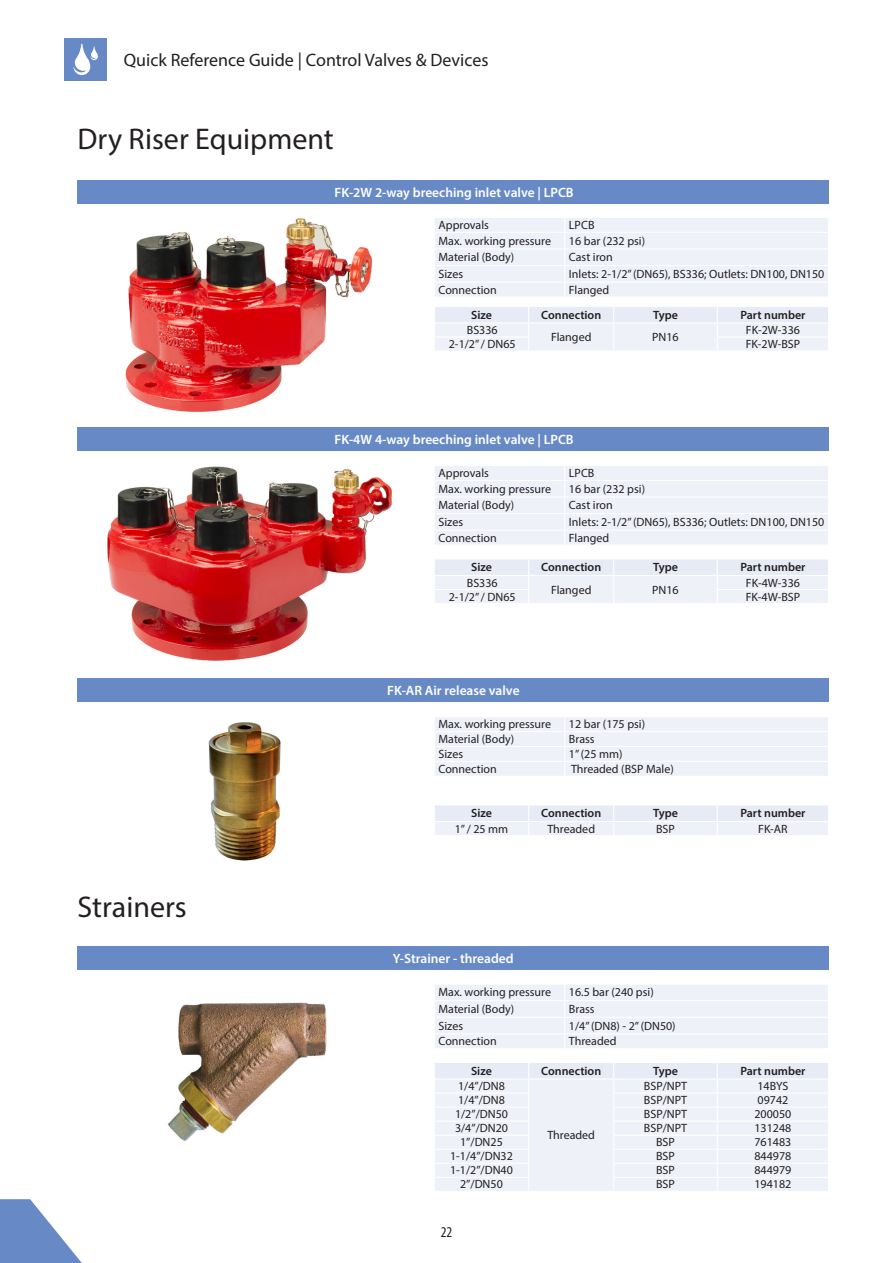
<style>
.page{position:relative;width:893px;height:1263px;background:#fff}
.page>*{position:absolute;margin:0;border:0;box-sizing:border-box;transform-origin:0 0}
.t1{font:30px "Myriad Pro";color:#231f20}
.t2{font:18px "Myriad Pro";color:#231f20}
.t3{font:condensed 15px "Myriad Pro";color:#231f20}
.t4{font:600 13.5px "Myriad Pro";color:#fff}
.t5{font:12px "Myriad Pro";color:#231f20}
.t6{font:600 12px "Myriad Pro";color:#231f20}
</style>
<div class="page">
<svg style="left:0;top:1199px;width:82px;height:64px"></svg>
<div style="left:64px;top:38px;width:42px;height:43px;background:#678ac6"></div>
<svg style="left:73px;top:44px;width:25px;height:31px"></svg>
<img style="left:208px;top:722px;width:73px;height:139px">
<img style="left:167px;top:1002px;width:160px;height:139px">
<img style="left:125px;top:218px;width:248px;height:194px">
<img style="left:107px;top:466px;width:285px;height:195px">
<div style="left:435px;top:218px;width:393px;height:78px;background:#eef1f8"></div>
<hr style="left:434px;top:265px;width:131px;height:1px;background:#fff">
<hr style="left:565px;top:265px;width:264px;height:1px;background:#fff">
<div style="left:435px;top:307px;width:393px;height:43px;background:#eef1f8"></div>
<div style="left:435px;top:466px;width:393px;height:78px;background:#eef1f8"></div>
<hr style="left:434px;top:513px;width:131px;height:1px;background:#fff">
<hr style="left:565px;top:513px;width:264px;height:1px;background:#fff">
<div style="left:435px;top:559px;width:393px;height:44px;background:#eef1f8"></div>
<div style="left:435px;top:805px;width:393px;height:30px;background:#eef1f8"></div>
<hr style="left:614px;top:821px;width:103px;height:1px;background:#fff">
<div style="left:435px;top:717px;width:393px;height:59px;background:#eef1f8"></div>
<hr style="left:434px;top:746px;width:131px;height:1px;background:#fff">
<hr style="left:565px;top:746px;width:264px;height:1px;background:#fff">
<div style="left:435px;top:1063px;width:393px;height:128px;background:#eef1f8"></div>
<hr style="left:613px;top:1177px;width:104px;height:1px;background:#fff">
<div style="left:435px;top:985px;width:393px;height:63px;background:#eef1f8"></div>
<hr style="left:434px;top:1017px;width:131px;height:1px;background:#fff">
<hr style="left:565px;top:1017px;width:264px;height:1px;background:#fff">
<div style="left:78px;top:180px;width:751px;height:24px;background:#678ac6"></div>
<div style="left:78px;top:428px;width:751px;height:23px;background:#678ac6"></div>
<div style="left:78px;top:678px;width:751px;height:23px;background:#678ac6"></div>
<div style="left:78px;top:946px;width:751px;height:23px;background:#678ac6"></div>
<h2 class="t2" style="left:124px;top:49px;width:366px">Quick Reference Guide | Control Valves &amp; Devices</h2>
<p class="t1" style="left:78px;top:120px;width:258px">Dry Riser Equipment</p>
<p class="t4" style="left:335px;top:184px;width:241px">FK-2W 2-way breeching inlet valve | LPCB</p>
<p class="t5" style="left:439px;top:217px;width:52px">Approvals</p>
<p class="t5" style="left:569px;top:217px;width:27px">LPCB</p>
<p class="t5" style="left:439px;top:233px;width:114px">Max. working pressure</p>
<p class="t5" style="left:569px;top:233px;width:78px">16 bar (232 psi)</p>
<p class="t5" style="left:439px;top:250px;width:77px">Material (Body)</p>
<p class="t5" style="left:569px;top:250px;width:45px">Cast iron</p>
<p class="t5" style="left:439px;top:266px;width:26px">Sizes</p>
<p class="t5" style="left:569px;top:266px;width:257px">Inlets: 2-1/2” (DN65), BS336; Outlets: DN100, DN150</p>
<p class="t5" style="left:439px;top:282px;width:60px">Connection</p>
<p class="t5" style="left:569px;top:282px;width:42px">Flanged</p>
<p class="t6" style="left:471px;top:307px;width:22px">Size</p>
<p class="t6" style="left:541px;top:307px;width:62px">Connection</p>
<p class="t6" style="left:653px;top:307px;width:26px">Type</p>
<p class="t6" style="left:740px;top:307px;width:67px">Part number</p>
<p class="t5" style="left:467px;top:323px;width:32px">BS336</p>
<p class="t5" style="left:551px;top:330px;width:42px">Flanged</p>
<p class="t5" style="left:652px;top:330px;width:28px">PN16</p>
<p class="t5" style="left:746px;top:323px;width:56px">FK-2W-336</p>
<p class="t5" style="left:449px;top:337px;width:68px">2-1/2” / DN65</p>
<p class="t5" style="left:746px;top:337px;width:56px">FK-2W-BSP</p>
<p class="t4" style="left:335px;top:431px;width:241px">FK-4W 4-way breeching inlet valve | LPCB</p>
<p class="t5" style="left:439px;top:466px;width:52px">Approvals</p>
<p class="t5" style="left:569px;top:466px;width:27px">LPCB</p>
<p class="t5" style="left:439px;top:481px;width:114px">Max. working pressure</p>
<p class="t5" style="left:569px;top:481px;width:78px">16 bar (232 psi)</p>
<p class="t5" style="left:439px;top:498px;width:77px">Material (Body)</p>
<p class="t5" style="left:569px;top:498px;width:45px">Cast iron</p>
<p class="t5" style="left:439px;top:514px;width:26px">Sizes</p>
<p class="t5" style="left:569px;top:514px;width:257px">Inlets: 2-1/2” (DN65), BS336; Outlets: DN100, DN150</p>
<p class="t5" style="left:439px;top:530px;width:60px">Connection</p>
<p class="t5" style="left:569px;top:530px;width:42px">Flanged</p>
<p class="t6" style="left:471px;top:560px;width:22px">Size</p>
<p class="t6" style="left:541px;top:560px;width:62px">Connection</p>
<p class="t6" style="left:653px;top:560px;width:26px">Type</p>
<p class="t6" style="left:740px;top:560px;width:67px">Part number</p>
<p class="t5" style="left:467px;top:575px;width:32px">BS336</p>
<p class="t5" style="left:551px;top:582px;width:42px">Flanged</p>
<p class="t5" style="left:652px;top:582px;width:28px">PN16</p>
<p class="t5" style="left:746px;top:575px;width:56px">FK-4W-336</p>
<p class="t5" style="left:449px;top:589px;width:68px">2-1/2” / DN65</p>
<p class="t5" style="left:746px;top:589px;width:56px">FK-4W-BSP</p>
<p class="t4" style="left:387px;top:682px;width:134px">FK-AR Air release valve</p>
<p class="t5" style="left:439px;top:717px;width:114px">Max. working pressure</p>
<p class="t5" style="left:569px;top:717px;width:78px">12 bar (175 psi)</p>
<p class="t5" style="left:439px;top:732px;width:77px">Material (Body)</p>
<p class="t5" style="left:569px;top:732px;width:27px">Brass</p>
<p class="t5" style="left:439px;top:747px;width:26px">Sizes</p>
<p class="t5" style="left:569px;top:747px;width:55px">1” (25 mm)</p>
<p class="t5" style="left:439px;top:761px;width:60px">Connection</p>
<p class="t5" style="left:571px;top:761px;width:104px">Threaded (BSP Male)</p>
<p class="t1" style="left:78px;top:888px;width:111px">Strainers</p>
<p class="t6" style="left:471px;top:806px;width:22px">Size</p>
<p class="t6" style="left:541px;top:806px;width:62px">Connection</p>
<p class="t6" style="left:653px;top:806px;width:26px">Type</p>
<p class="t6" style="left:740px;top:806px;width:67px">Part number</p>
<p class="t5" style="left:455px;top:821px;width:55px">1” / 25 mm</p>
<p class="t5" style="left:547px;top:821px;width:49px">Threaded</p>
<p class="t5" style="left:656px;top:821px;width:20px">BSP</p>
<p class="t5" style="left:758px;top:821px;width:31px">FK-AR</p>
<p class="t4" style="left:393px;top:950px;width:122px">Y-Strainer - threaded</p>
<p class="t5" style="left:439px;top:985px;width:114px">Max. working pressure</p>
<p class="t5" style="left:569px;top:985px;width:86px">16.5 bar (240 psi)</p>
<p class="t5" style="left:439px;top:1001px;width:77px">Material (Body)</p>
<p class="t5" style="left:569px;top:1001px;width:27px">Brass</p>
<p class="t5" style="left:439px;top:1018px;width:26px">Sizes</p>
<p class="t5" style="left:569px;top:1018px;width:108px">1/4” (DN8) - 2” (DN50)</p>
<p class="t5" style="left:439px;top:1034px;width:60px">Connection</p>
<p class="t5" style="left:569px;top:1034px;width:49px">Threaded</p>
<p class="t6" style="left:471px;top:1063px;width:22px">Size</p>
<p class="t6" style="left:541px;top:1063px;width:62px">Connection</p>
<p class="t6" style="left:653px;top:1063px;width:26px">Type</p>
<p class="t6" style="left:740px;top:1063px;width:67px">Part number</p>
<p class="t5" style="left:458px;top:1079px;width:48px">1/4”/DN8</p>
<p class="t5" style="left:644px;top:1079px;width:45px">BSP/NPT</p>
<p class="t5" style="left:757px;top:1079px;width:32px">14BYS</p>
<p class="t5" style="left:458px;top:1093px;width:48px">1/4”/DN8</p>
<p class="t5" style="left:644px;top:1093px;width:45px">BSP/NPT</p>
<p class="t5" style="left:757px;top:1093px;width:32px">09742</p>
<p class="t5" style="left:455px;top:1107px;width:54px">1/2”/DN50</p>
<p class="t5" style="left:644px;top:1107px;width:45px">BSP/NPT</p>
<p class="t5" style="left:754px;top:1107px;width:38px">200050</p>
<p class="t5" style="left:455px;top:1121px;width:54px">3/4”/DN20</p>
<p class="t5" style="left:644px;top:1121px;width:45px">BSP/NPT</p>
<p class="t5" style="left:754px;top:1121px;width:38px">131248</p>
<p class="t5" style="left:460px;top:1135px;width:44px">1”/DN25</p>
<p class="t5" style="left:656px;top:1135px;width:20px">BSP</p>
<p class="t5" style="left:754px;top:1135px;width:38px">761483</p>
<p class="t5" style="left:450px;top:1149px;width:64px">1-1/4”/DN32</p>
<p class="t5" style="left:656px;top:1149px;width:20px">BSP</p>
<p class="t5" style="left:754px;top:1149px;width:38px">844978</p>
<p class="t5" style="left:450px;top:1163px;width:64px">1-1/2”/DN40</p>
<p class="t5" style="left:656px;top:1163px;width:20px">BSP</p>
<p class="t5" style="left:754px;top:1163px;width:38px">844979</p>
<p class="t5" style="left:460px;top:1177px;width:44px">2”/DN50</p>
<p class="t5" style="left:656px;top:1177px;width:20px">BSP</p>
<p class="t5" style="left:754px;top:1177px;width:38px">194182</p>
<p class="t5" style="left:547px;top:1128px;width:49px">Threaded</p>
<p class="t3" style="left:441px;top:1223px;width:13px">22</p>
</div>
